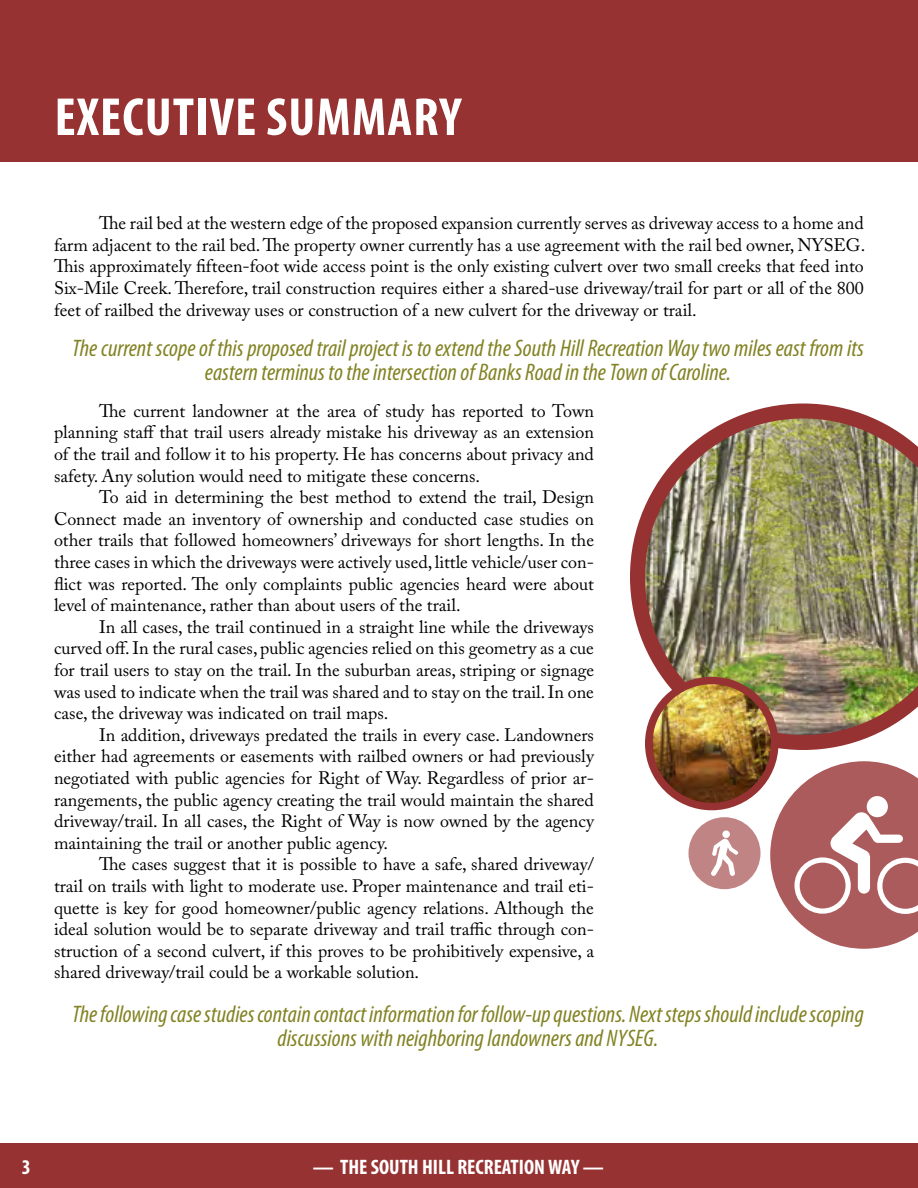
<style>
.page{position:relative;width:918px;height:1188px;background:#fff}
.page>*{position:absolute;margin:0;border:0;box-sizing:border-box;transform-origin:0 0}
.t1{font:700 condensed 54px "Myriad Pro";letter-spacing:.02em;color:#fff}
.t2{font:italic condensed 24px/24px "Myriad Pro";color:#828223;text-align:center}
.t3{font:700 condensed 21px "Myriad Pro";color:#fff}
.t4{font:18px/21.6px "Adobe Caslon Pro";color:#000;text-align:justify}
</style>
<div class="page">
<div style="left:0;top:0;width:918px;height:162px;background:#963232"></div>
<div style="left:0;top:1144px;width:917px;height:44px;background:#963232"></div>
<img style="left:630px;top:404px;width:288px;height:346px">
<svg style="left:770px;top:761px;width:148px;height:188px"></svg>
<div style="left:800px;top:863px;width:46px;height:45px;background:#ab5b5b;border-radius:50%"></div>
<svg style="left:688px;top:817px;width:72px;height:72px"></svg>
<img style="left:649px;top:681px;width:126px;height:126px;border-radius:63px">
<div style="left:645px;top:677px;width:133px;height:133px;border:8px solid #963232;border-radius:50%"></div>
<h1 class="t1" style="left:55px;top:83px;width:408px">EXECUTIVE SUMMARY</h1>
<p class="t4" style="left:54px;top:212px;width:813px;text-indent:45px">The rail bed at the western edge of the proposed expansion currently serves as driveway access to a home and farm adjacent to the rail bed. The property owner currently has a use agreement with the rail bed owner, NYSEG.<br>This approximately fifteen-foot wide access point is the only existing culvert over two small creeks that feed into Six-Mile Creek. Therefore, trail construction requires either a shared-use driveway/trail for part or all of the 800 feet of railbed the driveway uses or construction of a new culvert for the driveway or trail.</p>
<h2 class="t2" style="left:72px;top:336px;width:793px">The current scope of this proposed trail project is to extend the South Hill Recreation Way two miles east from its eastern terminus to the intersection of Banks Road in the Town of Caroline.</h2>
<p class="t4" style="left:54px;top:400px;width:542px;text-indent:45px">The current landowner at the area of study has reported to Town planning staff that trail users already mistake his driveway as an extension of the trail and follow it to his property. He has concerns about privacy and safety. Any solution would need to mitigate these concerns.</p>
<p class="t4" style="left:54px;top:486px;width:542px;text-indent:45px">To aid in determining the best method to extend the trail, Design Connect made an inventory of ownership and conducted case studies on other trails that followed homeowners’ driveways for short lengths. In the three cases in which the driveways were actively used, little vehicle/user con&shy;flict was reported. The only complaints public agencies heard were about level of maintenance, rather than about users of the trail.</p>
<p class="t4" style="left:54px;top:616px;width:542px;text-indent:45px">In all cases, the trail continued in a straight line while the driveways curved off. In the rural cases, public agencies relied on this geometry as a cue for trail users to stay on the trail. In the suburban areas, striping or signage was used to indicate when the trail was shared and to stay on the trail. In one case, the driveway was indicated on trail maps.</p>
<p class="t4" style="left:54px;top:724px;width:542px;text-indent:45px">In addition, driveways predated the trails in every case. Landowners either had agreements or easements with railbed owners or had previously negotiated with public agencies for Right of Way. Regardless of prior ar&shy;rangements, the public agency creating the trail would maintain the shared driveway/trail. In all cases, the Right of Way is now owned by the agency maintaining the trail or another public agency.</p>
<p class="t4" style="left:54px;top:853px;width:542px;text-indent:45px">The cases suggest that it is possible to have a safe, shared driveway/ trail on trails with light to moderate use. Proper maintenance and trail eti&shy;quette is key for good homeowner/public agency relations. Although the ideal solution would be to separate driveway and trail traffic through con&shy;struction of a second culvert, if this proves to be prohibitively expensive, a shared driveway/trail could be a workable solution.</p>
<h2 class="t2" style="left:72px;top:1001px;width:793px">The following case studies contain contact information for follow-up questions. Next steps should include scoping discussions with neighboring landowners and NYSEG.</h2>
<p class="t3" style="left:22px;top:1154px;width:10px">3</p>
<p class="t3" style="left:313px;top:1154px;width:293px">— THE SOUTH HILL RECREATION WAY —</p>
</div>
